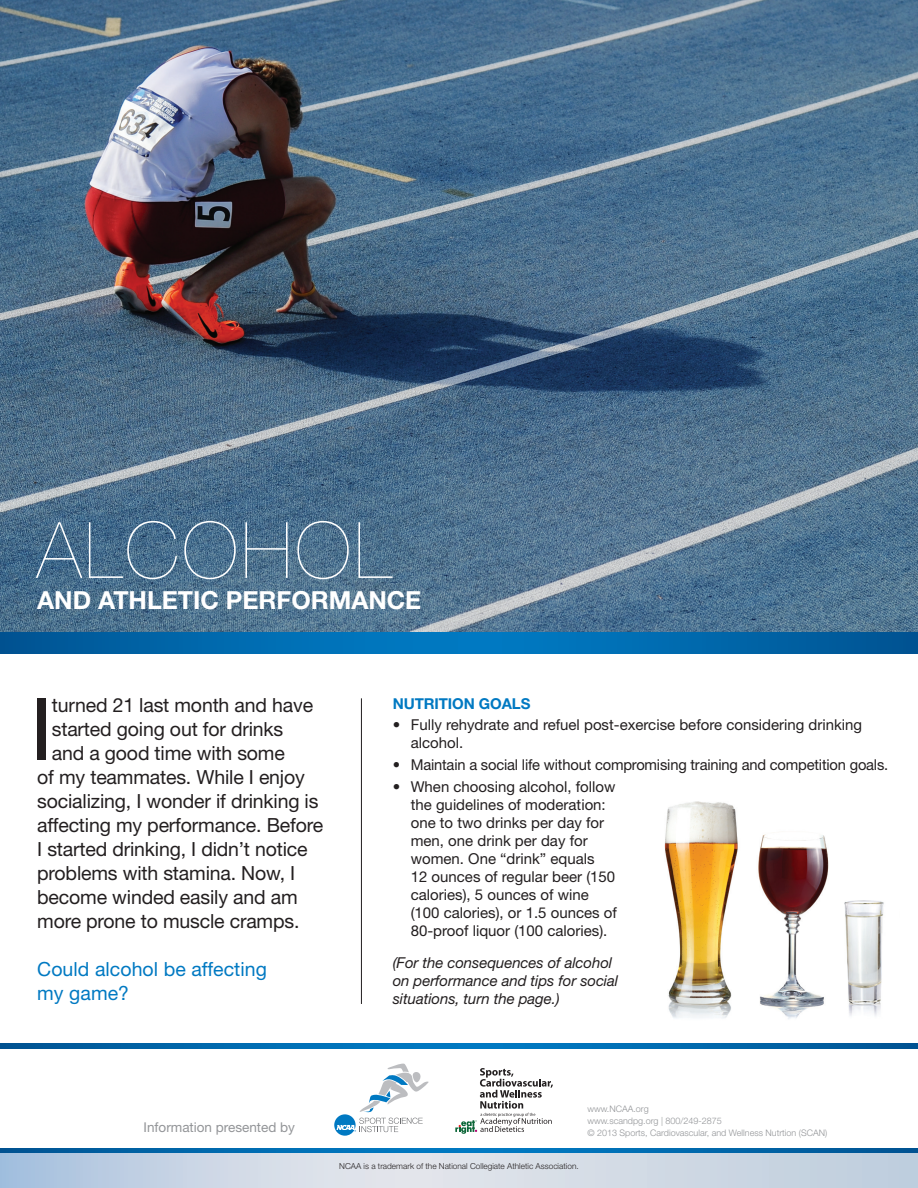
<style>
.page{position:relative;width:918px;height:1188px;background:#fff}
.page>*{position:absolute;margin:0;border:0;box-sizing:border-box;transform-origin:0 0}
.t1{font:86.7px "Helvetica Neue LT Std";color:#231f20}
.t2{font:200 78px "Helvetica Neue LT Std";letter-spacing:.04em;color:#fff}
.t3{font:700 24.9px "Helvetica Neue LT Std";color:#fff}
.t4{font:19.5px "Helvetica Neue LT Std";letter-spacing:-.01em;color:#231f20}
.t5{font:19.5px/24px "Helvetica Neue LT Std";letter-spacing:.005em;color:#0079c2}
.t6{font:15px/18px "Helvetica Neue LT Std";color:#231f20}
.t7{font:italic 15px/18px "Helvetica Neue LT Std";letter-spacing:-.005em;color:#231f20}
.t8{font:700 15px "Helvetica Neue LT Std";letter-spacing:-.005em;color:#0079c2}
.t9{font:13.5px "Helvetica Neue LT Std";color:#939598}
.t10{font:300 9px/12px "Helvetica Neue LT Std";color:#939598}
.t11{font:300 8.25px "Helvetica Neue LT Std";color:#231f20}
</style>
<div class="page">
<img style="left:758px;top:834px;width:71px;height:185px">
<img style="left:664px;top:801px;width:74px;height:217px">
<img style="left:844px;top:900px;width:40px;height:116px">
<img style="left:0;top:0;width:918px;height:632px">
<svg style="left:0;top:1152px;width:918px;height:36px;background:#c7d4e3"></svg>
<svg style="left:0;top:1043px;width:918px;height:109px;background:#1776b4"></svg>
<div style="left:0;top:1049px;width:918px;height:98px;background:#fff"></div>
<svg style="left:455px;top:1068px;width:98px;height:66px"></svg>
<svg style="left:334px;top:1063px;width:95px;height:73px"></svg>
<svg style="left:0;top:632px;width:918px;height:22px;background:#0068ac"></svg>
<hr style="left:361px;top:698px;width:1px;height:306px;background:#231f20">
<h2 class="t2" style="left:37px;top:505px;width:357px">ALCOHOL</h2>
<h3 class="t3" style="left:37px;top:584px;width:386px">AND ATHLETIC PERFORMANCE</h3>
<h1 class="t1" style="left:30px;top:678px;width:24px">I</h1>
<h3 class="t4" style="left:52px;top:694px;width:263px">turned 21 last month and have</h3>
<h3 class="t4" style="left:52px;top:718px;width:233px">started going out for drinks</h3>
<h3 class="t4" style="left:52px;top:742px;width:235px">and a good time with some</h3>
<h3 class="t4" style="left:37px;top:766px;width:269px">of my teammates. While I enjoy</h3>
<h3 class="t4" style="left:37px;top:790px;width:283px">socializing, I wonder if drinking is</h3>
<h3 class="t4" style="left:37px;top:814px;width:288px">affecting my performance. Before</h3>
<h3 class="t4" style="left:37px;top:838px;width:272px">I started drinking, I didn’t notice</h3>
<h3 class="t4" style="left:37px;top:862px;width:260px">problems with stamina. Now, I</h3>
<h3 class="t4" style="left:37px;top:886px;width:262px">become winded easily and am</h3>
<h3 class="t4" style="left:37px;top:910px;width:264px">more prone to muscle cramps.</h3>
<h3 class="t5" style="left:37px;top:957px;width:231px">Could alcohol be affecting my game?</h3>
<p class="t8" style="left:393px;top:694px;width:139px">NUTRITION GOALS</p>
<p class="t6" style="left:411px;top:715px;width:453px;text-indent:-18px">• Fully rehydrate and refuel post-exercise before considering drinking alcohol.</p>
<p class="t6" style="left:393px;top:756px;width:497px">• Maintain a social life without compromising training and competition goals.</p>
<p class="t6" style="left:411px;top:778px;width:208px;text-indent:-18px">• When choosing alcohol, follow the guidelines of moderation: one to two drinks per day for men, one drink per day for women. One “drink” equals<br>12 ounces of regular beer (150 calories), 5 ounces of wine (100 calories), or 1.5 ounces of<br>80-proof liquor (100 calories).</p>
<p class="t7" style="left:393px;top:954px;width:227px">(For the consequences of alcohol on performance and tips for social situations, turn the page.)</p>
<p class="t9" style="left:144px;top:1119px;width:153px">Information presented by</p>
<p class="t10" style="left:587px;top:1103px;width:241px">www.NCAA.org<br>www.scandpg.org | 800/249-2875<br>© 2013 Sports, Cardiovascular, and Wellness Nutrtion (SCAN)</p>
<p class="t11" style="left:339px;top:1161px;width:241px">NCAA is a trademark of the National Collegiate Athletic Association.</p>
</div>
